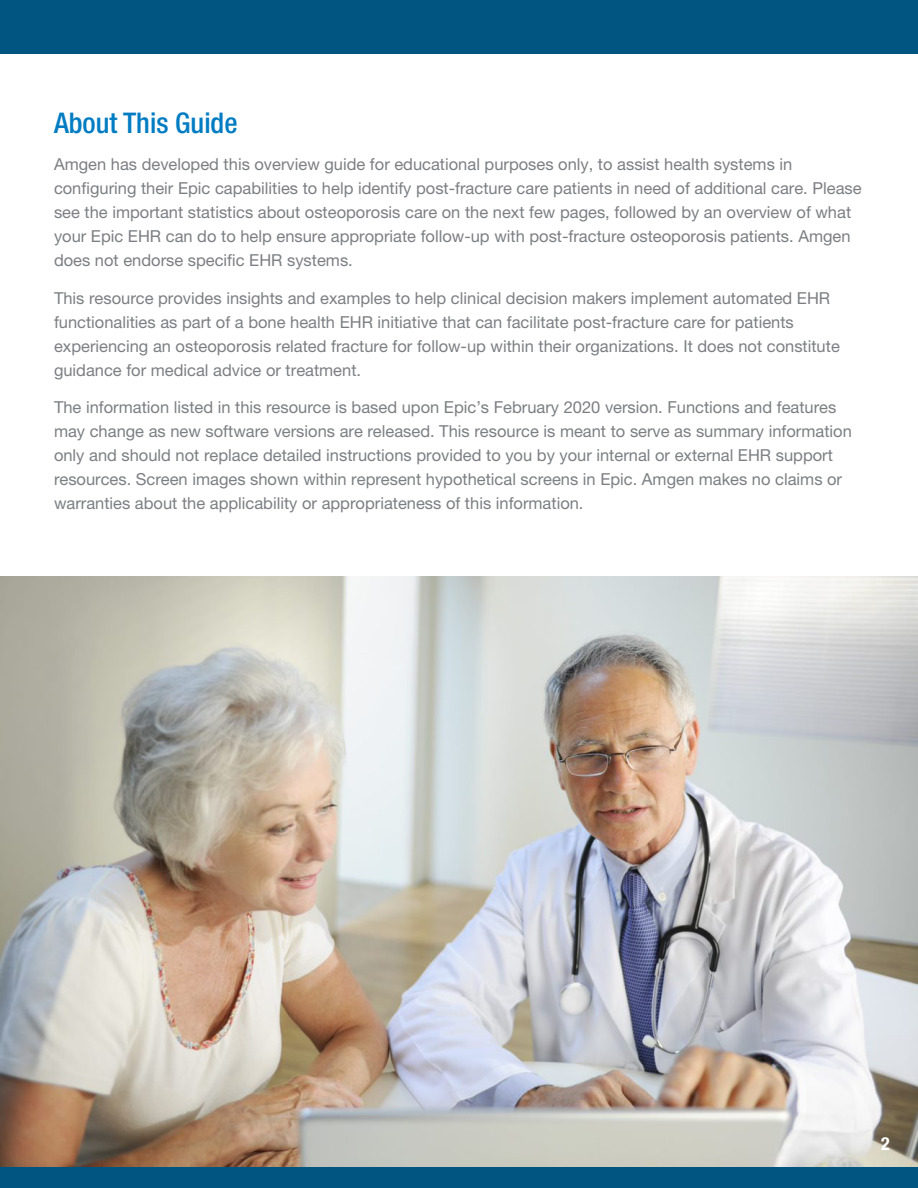
<style>
.page{position:relative;width:918px;height:1188px;background:#fff}
.page>*{position:absolute;margin:0;border:0;box-sizing:border-box;transform-origin:0 0}
.t1{font:500 condensed 28.5px "Helvetica Neue LT Pro";color:#007cc3}
.t2{font:700 condensed 18px "Helvetica Neue LT Std";color:#fff}
.t3{font:16.5px/24px "Helvetica Neue LT Pro";color:#7c7e82}
</style>
<div class="page">
<div style="left:1px;top:0;width:917px;height:54px;background:#005581"></div>
<div style="left:1px;top:1167px;width:917px;height:21px;background:#005581"></div>
<img style="left:0;top:577px;width:917px;height:590px">
<h1 class="t1" style="left:54px;top:106px;width:185px">About This Guide</h1>
<p class="t3" style="left:54px;top:152px;width:809px">Amgen has developed this overview guide for educational purposes only, to assist health systems in configuring their Epic capabilities to help identify post-fracture care patients in need of additional care. Please see the important statistics about osteoporosis care on the next few pages, followed by an overview of what your Epic EHR can do to help ensure appropriate follow-up with post-fracture osteoporosis patients. Amgen does not endorse specific EHR systems.</p>
<p class="t3" style="left:54px;top:286px;width:787px">This resource provides insights and examples to help clinical decision makers implement automated EHR functionalities as part of a bone health EHR initiative that can facilitate post-fracture care for patients experiencing an osteoporosis related fracture for follow-up within their organizations. It does not constitute guidance for medical advice or treatment.</p>
<p class="t3" style="left:54px;top:395px;width:799px">The information listed in this resource is based upon Epic’s February 2020 version. Functions and features may change as new software versions are released. This resource is meant to serve as summary information only and should not replace detailed instructions provided to you by your internal or external EHR support resources. Screen images shown within represent hypothetical screens in Epic. Amgen makes no claims or warranties about the applicability or appropriateness of this information.</p>
<p class="t2" style="left:881px;top:1133px;width:10px">2</p>
</div>
